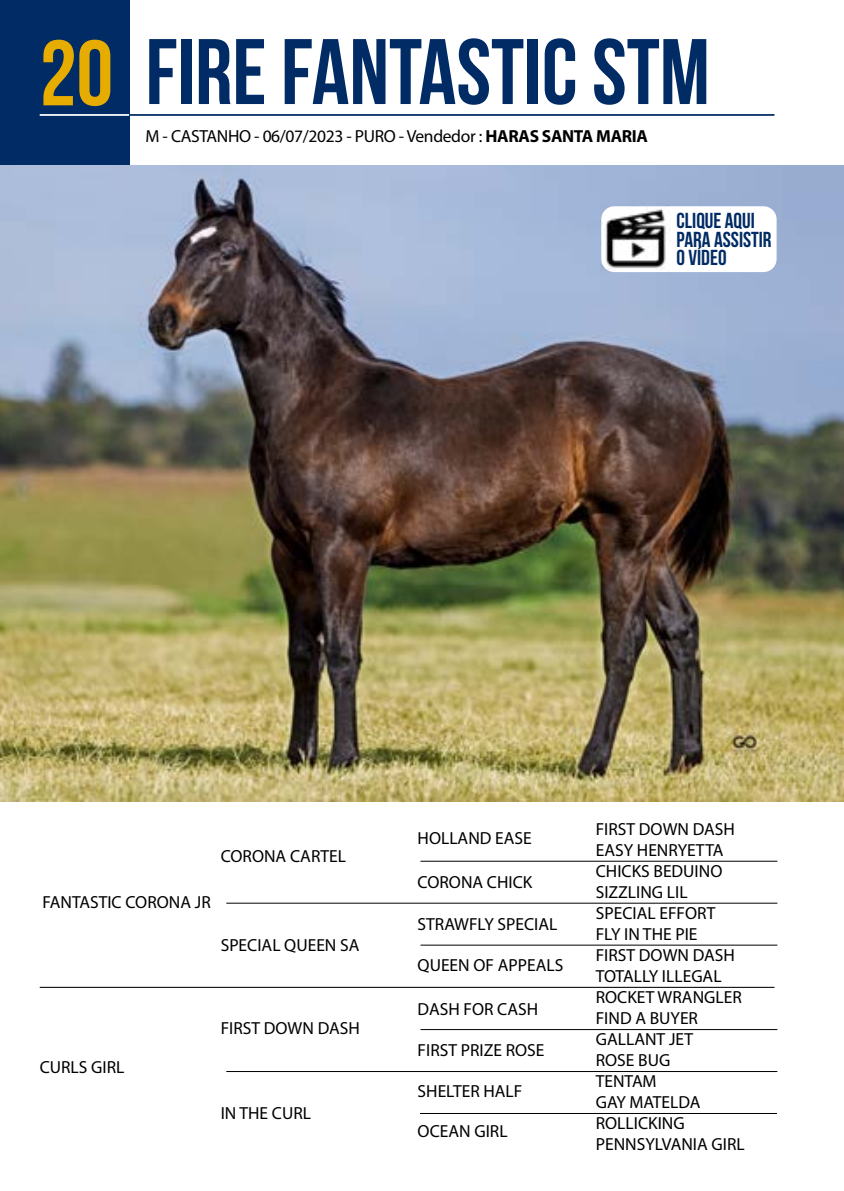
<style>
.page{position:relative;width:844px;height:1191px;background:#fff}
.page>*{position:absolute;margin:0;border:0;box-sizing:border-box;transform-origin:0 0}
.t1{font:700 92.75px "Bebas Neue";color:#002b64}
.t2{font:700 21.53px/18.6px "Bebas Neue";color:#002b64}
.t3{font:17.5px/21px "Myriad Pro";color:#000}
.t4{font:17.5px "Myriad Pro";letter-spacing:-.02em;color:#000}
.s1{color:#e7ac00}
.s2{font-weight:700}
</style>
<div class="page">
<div style="left:0;top:0;width:129px;height:171px;background:#002b64"></div>
<hr style="left:40px;top:986px;width:734px;height:2px;background:#000">
<hr style="left:226px;top:903px;width:551px;height:1px;background:#000">
<hr style="left:420px;top:861px;width:357px;height:1px;background:#000">
<hr style="left:420px;top:944px;width:357px;height:1px;background:#000">
<hr style="left:420px;top:1029px;width:357px;height:1px;background:#000">
<hr style="left:420px;top:1113px;width:356px;height:1px;background:#000">
<hr style="left:226px;top:1071px;width:551px;height:1px;background:#000">
<hr style="left:40px;top:114px;width:734px;height:2px;background:#002b64">
<hr style="left:40px;top:114px;width:89px;height:2px;background:#fff">
<img style="left:0;top:165px;width:843px;height:636px">
<div style="left:601px;top:206px;width:175px;height:66px;background:#fff;border-radius:13px"></div>
<img style="left:600px;top:203px;width:70px;height:70px">
<h1 class="t1" style="left:40px;top:21px;width:671px"><span class="s1">20</span> FIRE FANTASTIC STM</h1>
<p class="t4" style="left:145px;top:125px;width:504px">M - CASTANHO - 06/07/2023 - PURO - Vendedor : <span class="s2">HARAS SANTA MARIA</span></p>
<p class="t2" style="left:676px;top:211px;width:96px">CLIQUE AQUI<br>PARA ASSISTIR<br>O VÍDEO</p>
<p class="t3" style="left:221px;top:845px;width:127px">CORONA CARTEL</p>
<p class="t3" style="left:43px;top:891px;width:170px">FANTASTIC CORONA JR</p>
<p class="t3" style="left:221px;top:934px;width:140px">SPECIAL QUEEN SA</p>
<p class="t3" style="left:40px;top:1056px;width:86px">CURLS GIRL</p>
<p class="t3" style="left:221px;top:1017px;width:141px">FIRST DOWN DASH</p>
<p class="t3" style="left:221px;top:1102px;width:92px">IN THE CURL</p>
<p class="t3" style="left:417px;top:827px;width:116px">HOLLAND EASE</p>
<p class="t3" style="left:417px;top:871px;width:116px">CORONA CHICK</p>
<p class="t3" style="left:417px;top:913px;width:141px">STRAWFLY SPECIAL</p>
<p class="t3" style="left:417px;top:954px;width:147px">QUEEN OF APPEALS</p>
<p class="t3" style="left:417px;top:998px;width:122px">DASH FOR CASH</p>
<p class="t3" style="left:417px;top:1039px;width:128px">FIRST PRIZE ROSE</p>
<p class="t3" style="left:417px;top:1079px;width:106px">SHELTER HALF</p>
<p class="t3" style="left:417px;top:1120px;width:91px">OCEAN GIRL</p>
<p class="t3" style="left:595px;top:818px;width:150px">FIRST DOWN DASH<br>EASY HENRYETTA<br>CHICKS BEDUINO<br>SIZZLING LIL<br>SPECIAL EFFORT<br>FLY IN THE PIE<br>FIRST DOWN DASH<br>TOTALLY ILLEGAL<br>ROCKET WRANGLER<br>FIND A BUYER<br>GALLANT JET<br>ROSE BUG<br>TENTAM<br>GAY MATELDA<br>ROLLICKING<br>PENNSYLVANIA GIRL</p>
</div>
